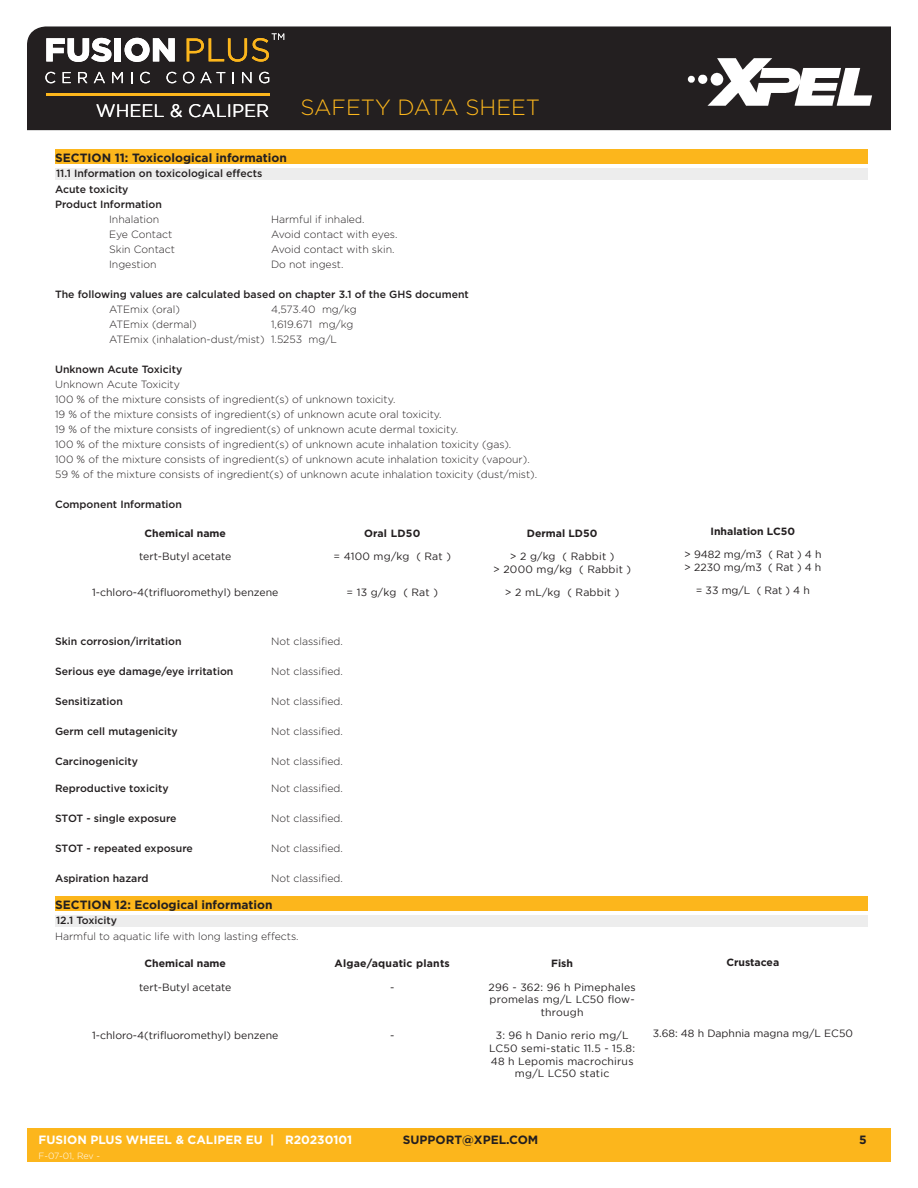
<style>
.page{position:relative;width:918px;height:1188px;background:#fff}
.page>*{position:absolute;margin:0;border:0;box-sizing:border-box;transform-origin:0 0}
.t1{font:300 22.05px "Gotham";color:#fcb61c}
.t2{font:18px "Gotham";color:#fff}
.t3{font:700 12px "Gotham";color:#231f20}
.t4{font:700 12px "Gotham";color:#fff}
.t5{font:300 10.5px "Gotham";color:#231f20}
.t6{font:500 10.5px "Gotham";color:#231f20}
.Table_Spec_Rows{font:10.5px "Gotham";color:#231f20}
.Table_Spec_Rows-2{font:10.5px/12.6px "Gotham";letter-spacing:.02em;color:#231f20;text-align:center}
.Table_Spec_Rows-3{font:700 10.5px "Gotham";color:#231f20}
.Table_Spec_Rows-4{font:700 10.5px "Gotham";letter-spacing:.02em;color:#231f20}
.t7{font:300 9px "Gotham Pro";letter-spacing:-.02em;color:#fff}
</style>
<div class="page">
<div style="left:27px;top:1128px;width:864px;height:34px;background:#fcb61c"></div>
<div style="left:27px;top:26px;width:864px;height:105px;background:#231f20"></div>
<img style="left:683px;top:54px;width:194px;height:58px">
<div style="left:48px;top:101px;width:220px;height:16px;background:#231f20"></div>
<svg style="left:45px;top:72px;width:10px;height:11px"></svg>
<svg style="left:63px;top:72px;width:8px;height:11px"></svg>
<svg style="left:78px;top:72px;width:9px;height:11px"></svg>
<svg style="left:94px;top:72px;width:11px;height:11px"></svg>
<svg style="left:112px;top:72px;width:11px;height:11px"></svg>
<svg style="left:140px;top:72px;width:10px;height:11px"></svg>
<svg style="left:166px;top:72px;width:11px;height:11px"></svg>
<svg style="left:183px;top:72px;width:11px;height:11px"></svg>
<svg style="left:200px;top:72px;width:25px;height:11px"></svg>
<svg style="left:242px;top:72px;width:10px;height:11px"></svg>
<svg style="left:259px;top:72px;width:10px;height:11px"></svg>
<svg style="left:46px;top:38px;width:65px;height:24px"></svg>
<div style="left:115px;top:38px;width:6px;height:23px;background:#fff"></div>
<svg style="left:125px;top:38px;width:50px;height:24px"></svg>
<svg style="left:187px;top:33px;width:97px;height:29px;background:#513f21"></svg>
<hr style="left:46px;top:93px;width:223px;height:3px;background:#fcb61c">
<div style="left:55px;top:168px;width:812px;height:12px;background:#ededed"></div>
<div style="left:55px;top:150px;width:812px;height:14px;background:#fcb61c"></div>
<div style="left:55px;top:915px;width:812px;height:12px;background:#ededed"></div>
<div style="left:55px;top:897px;width:812px;height:14px;background:#fcb61c"></div>
<h2 class="t2" style="left:96px;top:101px;width:175px">WHEEL &amp; CALIPER</h2>
<h1 class="t1" style="left:300px;top:96px;width:241px">SAFETY DATA SHEET</h1>
<p class="t3" style="left:55px;top:151px;width:233px">SECTION 11: Toxicological information</p>
<p class="t6" style="left:56px;top:167px;width:208px">11.1 Information on toxicological effects</p>
<p class="t6" style="left:55px;top:182px;width:75px">Acute toxicity</p>
<p class="t6" style="left:55px;top:197px;width:108px">Product Information</p>
<p class="t5" style="left:109px;top:213px;width:52px">Inhalation</p>
<p class="t5" style="left:271px;top:213px;width:95px">Harmful if inhaled.</p>
<p class="t5" style="left:109px;top:228px;width:65px">Eye Contact</p>
<p class="t5" style="left:271px;top:228px;width:128px">Avoid contact with eyes.</p>
<p class="t5" style="left:109px;top:243px;width:68px">Skin Contact</p>
<p class="t5" style="left:271px;top:243px;width:125px">Avoid contact with skin.</p>
<p class="t5" style="left:109px;top:258px;width:49px">Ingestion</p>
<p class="t5" style="left:271px;top:258px;width:74px">Do not ingest.</p>
<p class="t6" style="left:55px;top:287px;width:415px">The following values are calculated based on chapter 3.1 of the GHS document</p>
<p class="t5" style="left:109px;top:303px;width:72px">ATEmix (oral)</p>
<p class="t5" style="left:271px;top:303px;width:87px">4,573.40 mg/kg</p>
<p class="t5" style="left:109px;top:318px;width:89px">ATEmix (dermal)</p>
<p class="t5" style="left:271px;top:318px;width:84px">1,619.671 mg/kg</p>
<p class="t5" style="left:109px;top:333px;width:230px">ATEmix (inhalation-dust/mist) 1.5253 mg/L</p>
<p class="t6" style="left:55px;top:362px;width:129px">Unknown Acute Toxicity</p>
<p class="t5" style="left:55px;top:378px;width:126px">Unknown Acute Toxicity</p>
<p class="t5" style="left:55px;top:393px;width:342px">100 % of the mixture consists of ingredient(s) of unknown toxicity.</p>
<p class="t5" style="left:55px;top:408px;width:388px">19 % of the mixture consists of ingredient(s) of unknown acute oral toxicity.</p>
<p class="t5" style="left:55px;top:423px;width:405px">19 % of the mixture consists of ingredient(s) of unknown acute dermal toxicity.</p>
<p class="t5" style="left:55px;top:438px;width:458px">100 % of the mixture consists of ingredient(s) of unknown acute inhalation toxicity (gas).</p>
<p class="t5" style="left:55px;top:453px;width:476px">100 % of the mixture consists of ingredient(s) of unknown acute inhalation toxicity (vapour).</p>
<p class="t5" style="left:55px;top:468px;width:484px">59 % of the mixture consists of ingredient(s) of unknown acute inhalation toxicity (dust/mist).</p>
<p class="t6" style="left:55px;top:497px;width:128px">Component Information</p>
<p class="Table_Spec_Rows-3" style="left:144px;top:527px;width:83px">Chemical name</p>
<p class="Table_Spec_Rows-4" style="left:364px;top:527px;width:58px">Oral LD50</p>
<p class="Table_Spec_Rows-3" style="left:527px;top:527px;width:72px">Dermal LD50</p>
<p class="Table_Spec_Rows-3" style="left:711px;top:525px;width:86px">Inhalation LC50</p>
<p class="Table_Spec_Rows" style="left:139px;top:551px;width:94px">tert-Butyl acetate</p>
<p class="Table_Spec_Rows-2" style="left:334px;top:550px;width:119px">= 4100 mg/kg ( Rat )</p>
<p class="Table_Spec_Rows-2" style="left:510px;top:550px;width:106px">&gt; 2 g/kg ( Rabbit )</p>
<p class="Table_Spec_Rows-2" style="left:493px;top:563px;width:139px">&gt; 2000 mg/kg ( Rabbit )</p>
<p class="Table_Spec_Rows" style="left:684px;top:549px;width:139px">&gt; 9482 mg/m3 ( Rat ) 4 h</p>
<p class="Table_Spec_Rows" style="left:684px;top:561px;width:139px">&gt; 2230 mg/m3 ( Rat ) 4 h</p>
<p class="Table_Spec_Rows" style="left:92px;top:587px;width:188px">1-chloro-4(trifluoromethyl) benzene</p>
<p class="Table_Spec_Rows" style="left:347px;top:587px;width:93px">= 13 g/kg ( Rat )</p>
<p class="Table_Spec_Rows-2" style="left:505px;top:586px;width:116px">&gt; 2 mL/kg ( Rabbit )</p>
<p class="Table_Spec_Rows" style="left:696px;top:585px;width:116px">= 33 mg/L ( Rat ) 4 h</p>
<p class="t6" style="left:55px;top:634px;width:128px">Skin corrosion/irritation</p>
<p class="t5" style="left:271px;top:635px;width:73px">Not classified.</p>
<p class="t6" style="left:55px;top:664px;width:180px">Serious eye damage/eye irritation</p>
<p class="t5" style="left:271px;top:665px;width:73px">Not classified.</p>
<p class="t6" style="left:55px;top:694px;width:69px">Sensitization</p>
<p class="t5" style="left:271px;top:695px;width:73px">Not classified.</p>
<p class="t6" style="left:55px;top:724px;width:124px">Germ cell mutagenicity</p>
<p class="t5" style="left:271px;top:725px;width:73px">Not classified.</p>
<p class="t6" style="left:55px;top:754px;width:84px">Carcinogenicity</p>
<p class="t5" style="left:271px;top:755px;width:73px">Not classified.</p>
<p class="t6" style="left:55px;top:781px;width:115px">Reproductive toxicity</p>
<p class="t5" style="left:271px;top:782px;width:73px">Not classified.</p>
<p class="t6" style="left:55px;top:811px;width:123px">STOT - single exposure</p>
<p class="t5" style="left:271px;top:812px;width:73px">Not classified.</p>
<p class="t6" style="left:55px;top:841px;width:139px">STOT - repeated exposure</p>
<p class="t5" style="left:271px;top:842px;width:73px">Not classified.</p>
<p class="t6" style="left:55px;top:871px;width:95px">Aspiration hazard</p>
<p class="t5" style="left:271px;top:872px;width:73px">Not classified.</p>
<p class="t3" style="left:55px;top:898px;width:219px">SECTION 12: Ecological information</p>
<p class="t6" style="left:56px;top:914px;width:62px">12.1 Toxicity</p>
<p class="t5" style="left:55px;top:931px;width:245px">Harmful to aquatic life with long lasting effects.</p>
<p class="Table_Spec_Rows-3" style="left:144px;top:958px;width:83px">Chemical name</p>
<p class="Table_Spec_Rows-4" style="left:335px;top:958px;width:117px">Algae/aquatic plants</p>
<p class="Table_Spec_Rows-3" style="left:551px;top:958px;width:23px">Fish</p>
<p class="Table_Spec_Rows-3" style="left:726px;top:956px;width:54px">Crustacea</p>
<p class="Table_Spec_Rows" style="left:139px;top:981px;width:94px">tert-Butyl acetate</p>
<p class="Table_Spec_Rows" style="left:390px;top:981px;width:6px">-</p>
<p class="Table_Spec_Rows-2" style="left:489px;top:981px;width:149px">296 - 362: 96 h Pimephales promelas mg/L LC50 flow&shy;through</p>
<p class="Table_Spec_Rows" style="left:92px;top:1030px;width:188px">1-chloro-4(trifluoromethyl) benzene</p>
<p class="Table_Spec_Rows" style="left:390px;top:1030px;width:6px">-</p>
<p class="Table_Spec_Rows-2" style="left:489px;top:1029px;width:147px">3: 96 h Danio rerio mg/L<br>LC50 semi-static 11.5 - 15.8:<br>48 h Lepomis macrochirus mg/L LC50 static</p>
<p class="Table_Spec_Rows" style="left:653px;top:1028px;width:202px">3.68: 48 h Daphnia magna mg/L EC50</p>
<p class="t4" style="left:38px;top:1133px;width:315px">FUSION PLUS WHEEL &amp; CALIPER EU | R20230101</p>
<p class="t3" style="left:403px;top:1133px;width:137px">SUPPORT@XPEL.COM</p>
<p class="t3" style="left:859px;top:1133px;width:9px">5</p>
<p class="t7" style="left:38px;top:1151px;width:63px">F-07-01, Rev -</p>
</div>
